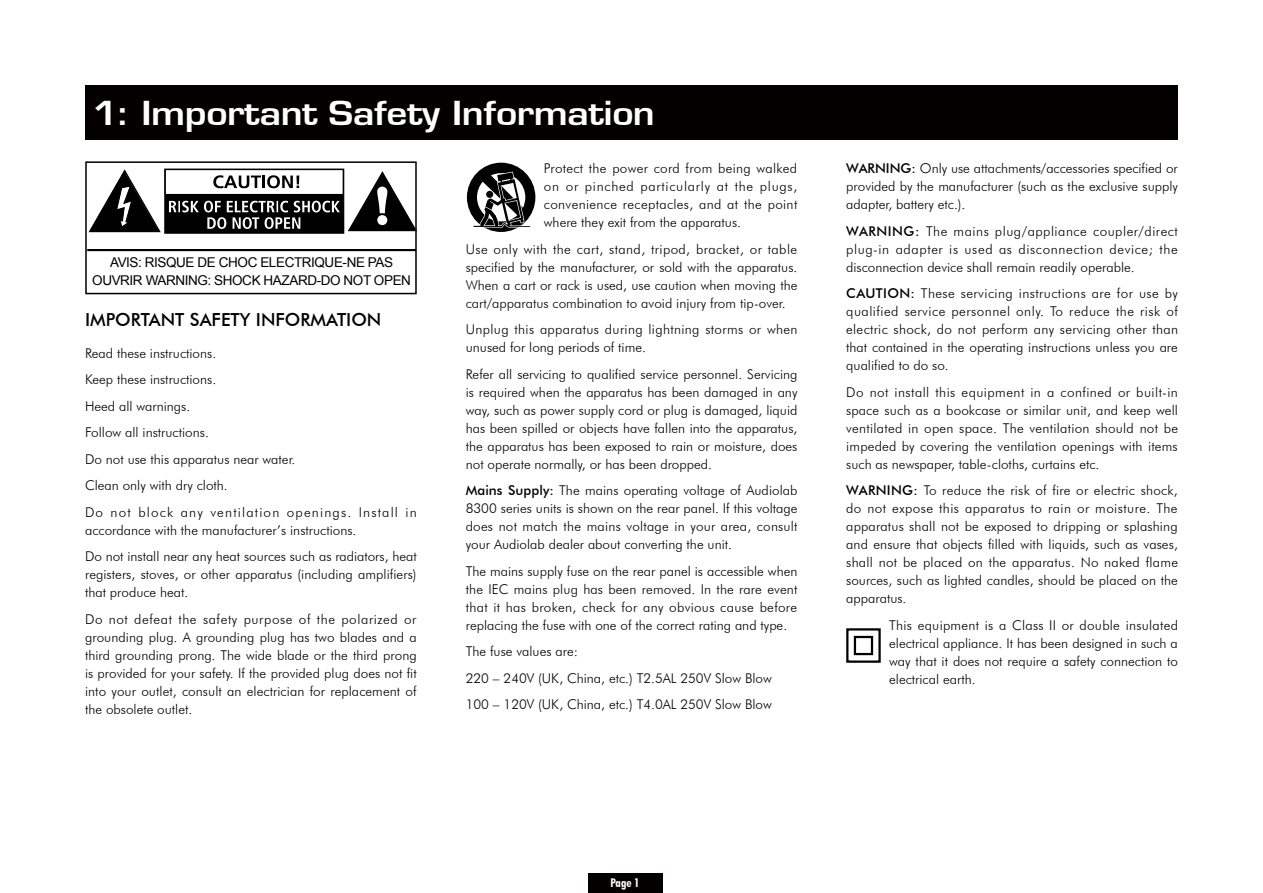
<style>
.page{position:relative;width:1263px;height:893px;background:#fff}
.page>*{position:absolute;margin:0;border:0;box-sizing:border-box;transform-origin:0 0}
.t1{font:36px "Eurostile Ext Bo";letter-spacing:-.01em;color:#fff}
.t2{font:500 18px "Futura BT";color:#000}
.t3{font:300 13.5px/18px "Futura BT";color:#000;text-align:justify}
.t4{font:300 13.5px/18px "Futura BT";letter-spacing:.025em;color:#000}
.t5{font:13.5px/18px "Arial";letter-spacing:-.03em;color:#000;text-align:center}
.t6{font:700 condensed 12px "Futura BT";color:#fff}
.s1{font-weight:500}
</style>
<div class="page">
<div style="left:588px;top:873px;width:74px;height:20px;background:#040000"></div>
<div style="left:85px;top:85px;width:1093px;height:55px;background:#040000"></div>
<svg style="left:846px;top:628px;width:35px;height:35px"></svg>
<svg style="left:467px;top:163px;width:68px;height:69px"></svg>
<div style="left:486px;top:191px;width:7px;height:7px;background:#000;border-radius:50%"></div>
<div style="left:85px;top:161px;width:332px;height:133px;border:2px solid #000"></div>
<hr style="left:87px;top:249px;width:329px;height:2px;background:#000">
<svg style="left:87px;top:168px;width:330px;height:67px"></svg>
<h1 class="t1" style="left:92px;top:98px;width:564px">1: Important Safety Information</h1>
<p class="t5" style="left:92px;top:254px;width:320px">AVIS: RISQUE DE CHOC ELECTRIQUE-NE PAS<br>OUVRIR WARNING: SHOCK HAZARD-DO NOT OPEN</p>
<h2 class="t2" style="left:85px;top:308px;width:298px">IMPORTANT SAFETY INFORMATION</h2>
<p class="t3" style="left:85px;top:339px;width:333px;line-height:26.5px;text-align:left">Read these instructions.<br>Keep these instructions.<br>Heed all warnings.<br>Follow all instructions.<br>Do not use this apparatus near water.<br>Clean only with dry cloth.<br>Do not block any ventilation openings. Install in</p>
<p class="t3" style="left:85px;top:516px;width:333px;line-height:26.5px">accordance with the manufacturer’s instructions.<br>Do not install near any heat sources such as radiators, heat</p>
<p class="t3" style="left:85px;top:565px;width:333px">registers, stoves, or other apparatus (including amplifiers) that produce heat.</p>
<p class="t3" style="left:85px;top:610px;width:333px">Do not defeat the safety purpose of the polarized or grounding plug. A grounding plug has two blades and a third grounding prong. The wide blade or the third prong is provided for your safety. If the provided plug does not fit into your outlet, consult an electrician for replacement of the obsolete outlet.</p>
<p class="t3" style="left:544px;top:159px;width:255px">Protect the power cord from being walked on or pinched particularly at the plugs, convenience receptacles, and at the point where they exit from the apparatus.</p>
<p class="t3" style="left:466px;top:240px;width:333px">Use only with the cart, stand, tripod, bracket, or table specified by the manufacturer, or sold with the apparatus.<br>When a cart or rack is used, use caution when moving the cart/apparatus combination to avoid injury from tip-over.</p>
<p class="t4" style="left:466px;top:320px;width:333px">Unplug this apparatus during lightning storms or when unused for long periods of time.</p>
<p class="t3" style="left:466px;top:365px;width:333px">Refer all servicing to qualified service personnel. Servicing is required when the apparatus has been damaged in any way, such as power supply cord or plug is damaged, liquid has been spilled or objects have fallen into the apparatus, the apparatus has been exposed to rain or moisture, does not operate normally, or has been dropped.</p>
<p class="t3" style="left:466px;top:481px;width:333px"><span class="s1">Mains Supply:</span> The mains operating voltage of Audiolab 8300 series units is shown on the rear panel. If this voltage does not match the mains voltage in your area, consult your Audiolab dealer about converting the unit.</p>
<p class="t3" style="left:466px;top:562px;width:333px">The mains supply fuse on the rear panel is accessible when the IEC mains plug has been removed. In the rare event that it has broken, check for any obvious cause before replacing the fuse with one of the correct rating and type.</p>
<p class="t3" style="left:466px;top:638px;width:308px;line-height:26.5px;text-align:left">The fuse values are:<br>220 – 240V (UK, China, etc.) T2.5AL 250V Slow Blow<br>100 – 120V (UK, China, etc.) T4.0AL 250V Slow Blow</p>
<p class="t3" style="left:846px;top:159px;width:333px"><span class="s1">WARNING:</span> Only use attachments/accessories specified or provided by the manufacturer (such as the exclusive supply adapter, battery etc.).</p>
<p class="t3" style="left:846px;top:222px;width:333px"><span class="s1">WARNING:</span> The mains plug/appliance coupler/direct plug-in adapter is used as disconnection device; the disconnection device shall remain readily operable.</p>
<p class="t3" style="left:846px;top:284px;width:333px"><span class="s1">CAUTION:</span> These servicing instructions are for use by qualified service personnel only. To reduce the risk of electric shock, do not perform any servicing other than that contained in the operating instructions unless you are qualified to do so.</p>
<p class="t3" style="left:846px;top:383px;width:333px">Do not install this equipment in a confined or built-in space such as a bookcase or similar unit, and keep well ventilated in open space. The ventilation should not be impeded by covering the ventilation openings with items such as newspaper, table-cloths, curtains etc.</p>
<p class="t3" style="left:846px;top:481px;width:333px"><span class="s1">WARNING:</span> To reduce the risk of fire or electric shock, do not expose this apparatus to rain or moisture. The apparatus shall not be exposed to dripping or splashing and ensure that objects filled with liquids, such as vases, shall not be placed on the apparatus. No naked flame sources, such as lighted candles, should be placed on the apparatus.</p>
<p class="t3" style="left:889px;top:616px;width:290px">This equipment is a Class II or double insulated electrical appliance. It has been designed in such a way that it does not require a safety connection to electrical earth.</p>
<p class="t6" style="left:611px;top:876px;width:30px">Page 1</p>
</div>
